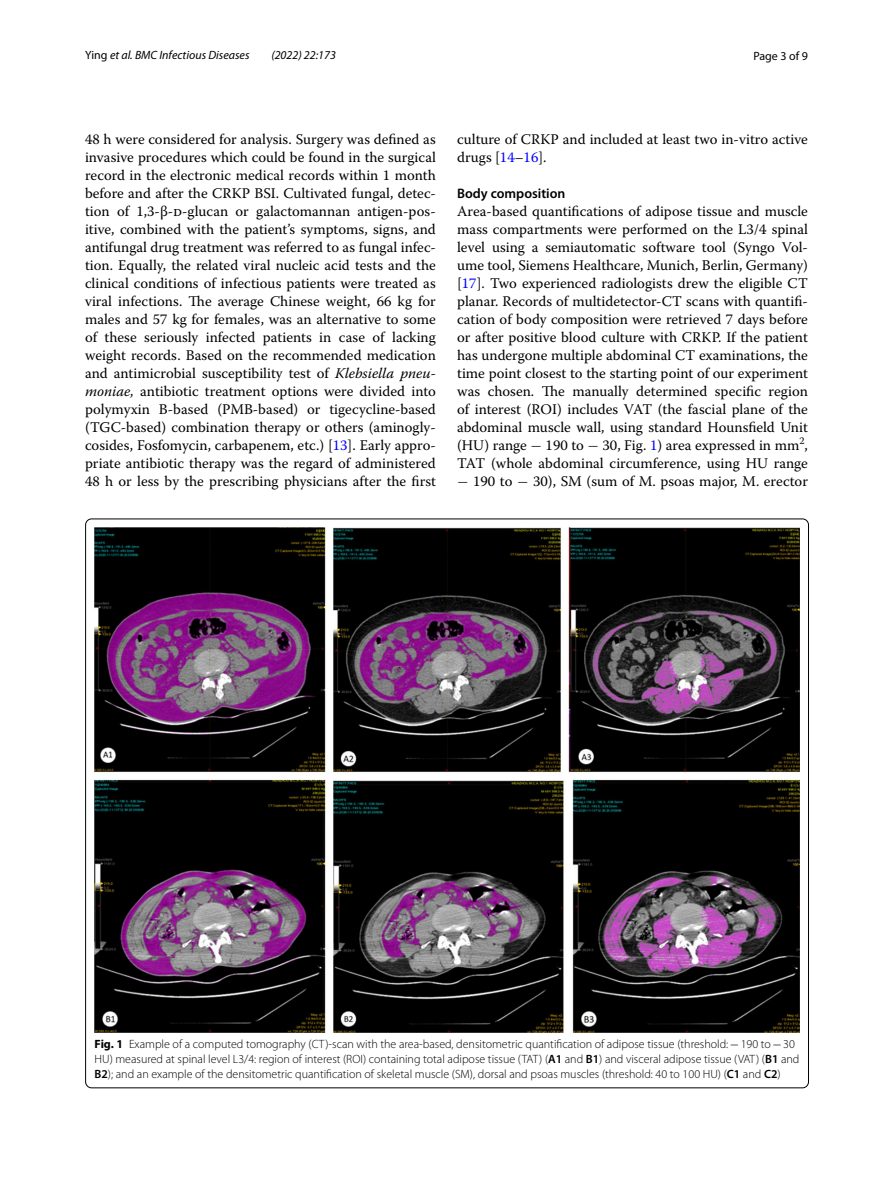
<style>
.page{position:relative;width:893px;height:1187px;background:#fff}
.page>*{position:absolute;margin:0;border:0;box-sizing:border-box;transform-origin:0 0}
.t1{font:14.7px/18px "Warnock Pro";color:#000;text-align:justify}
.t2{font:600 13.8px "Myriad Pro";color:#000}
.t3{font:300 12px/15px "Myriad Pro";color:#000}
.t4{font:italic 12px "Myriad Pro";color:#000}
.t5{font:12px "Myriad Pro";color:#000}
.s1{font-style:normal}
.s2{font-style:italic}
.s3{color:#00f}
.s4{font-family:"MTSY"}
.s5{font-weight:700}
.s6{font-family:"MTSY";font-weight:400}
.s7{font-weight:600}
</style>
<div class="page">
<img style="left:94px;top:528px;width:706px;height:504px">
<p class="t4" style="left:85px;top:48px;width:166px"><span class="s1">Ying</span> et al. BMC Infectious Diseases</p>
<p class="t4" style="left:271px;top:48px;width:66px">(2022) 22:173</p>
<p class="t5" style="left:753px;top:48px;width:56px">Page 3 of 9</p>
<p class="t1" style="left:85px;top:130px;width:352px">48 h were considered for analysis. Surgery was defined as invasive procedures which could be found in the surgical record in the electronic medical records within 1 month before and after the CRKP BSI. Cultivated fungal, detec&shy;tion of 1,3-β-d-glucan or galactomannan antigen-pos&shy;itive, combined with the patient’s symptoms, signs, and antifungal drug treatment was referred to as fungal infec&shy;tion. Equally, the related viral nucleic acid tests and the clinical conditions of infectious patients were treated as viral infections. The average Chinese weight, 66 kg for males and 57 kg for females, was an alternative to some of these seriously infected patients in case of lacking weight records. Based on the recommended medication and antimicrobial susceptibility test of <span class="s2">Klebsiella pneu&shy;moniae,</span> antibiotic treatment options were divided into polymyxin B-based (PMB-based) or tigecycline-based (TGC-based) combination therapy or others (aminogly&shy;cosides, Fosfomycin, carbapenem, etc.) [<span class="s3">13</span>]. Early appro&shy;priate antibiotic therapy was the regard of administered 48 h or less by the prescribing physicians after the first</p>
<p class="t1" style="left:457px;top:130px;width:352px">culture of CRKP and included at least two in-vitro active drugs [<span class="s3">14</span>–<span class="s3">16</span>].</p>
<p class="t2" style="left:457px;top:184px;width:110px">Body composition</p>
<p class="t1" style="left:457px;top:202px;width:352px">Area-based quantifications of adipose tissue and muscle mass compartments were performed on the L3/4 spinal level using a semiautomatic software tool (Syngo Vol&shy;ume tool, Siemens Healthcare, Munich, Berlin, Germany) [<span class="s3">17</span>]. Two experienced radiologists drew the eligible CT planar. Records of multidetector-CT scans with quantifi&shy;cation of body composition were retrieved 7 days before or after positive blood culture with CRKP. If the patient has undergone multiple abdominal CT examinations, the time point closest to the starting point of our experiment was chosen. The manually determined specific region of interest (ROI) includes VAT (the fascial plane of the abdominal muscle wall, using standard Hounsfield Unit (HU) range <span class="s4">−</span> 190 to <span class="s4">−</span> 30, Fig. <span class="s3">1</span>) area expressed in mm<sup>2</sup>, TAT (whole abdominal circumference, using HU range <span class="s4">−</span> 190 to <span class="s4">−</span> 30), SM (sum of M. psoas major, M. erector</p>
<p class="t3" style="left:95px;top:1036px;width:706px"><span class="s5">Fig. 1</span> Example of a computed tomography (CT)-scan with the area-based, densitometric quantification of adipose tissue (threshold:<span class="s6">−</span>190 to<span class="s6">−</span>30<br>HU) measured at spinal level L3/4: region of interest (ROI) containing total adipose tissue (TAT) (<span class="s7">A1</span> and <span class="s7">B1</span>) and visceral adipose tissue (VAT) (<span class="s7">B1</span> and<br><span class="s7">B2</span>); and an example of the densitometric quantification of skeletal muscle (SM), dorsal and psoas muscles (threshold: 40 to 100 HU) (<span class="s7">C1</span> and <span class="s7">C2</span>)</p>
</div>
